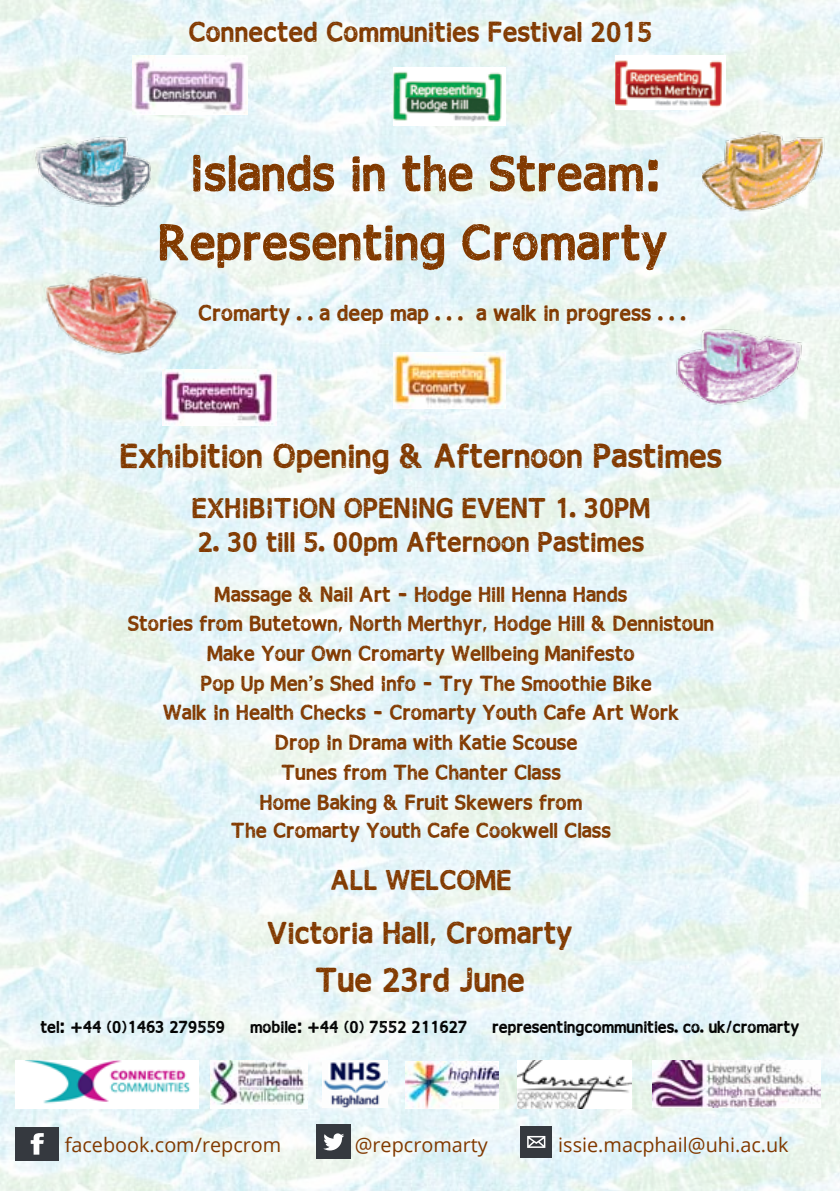
<style>
.page{position:relative;width:840px;height:1191px;background:#fff}
.page>*{position:absolute;margin:0;border:0;box-sizing:border-box;transform-origin:0 0}
.t1{font:51px/69.2px "Good bye lullaby";color:#813900;text-align:center}
.t2{font:34px "Good bye lullaby";color:#813900}
.t3{font:31.2px "Good bye lullaby";color:#813900}
.t4{font:28.4px "Good bye lullaby";color:#813900}
.t5{font:28px/34px "Good bye lullaby";color:#813900}
.t6{font:22.6px "Good bye lullaby";color:#813900}
.t7{font:21.4px/29.4px "Good bye lullaby";color:#813900;text-align:center}
.t8{font:19.8px "Open Sans";color:#813900}
.t9{font:17px "Good bye lullaby";color:#000}
.s1{font-family:"Helvetica";font-weight:700}
</style>
<div class="page">
<img style="left:0;top:0;width:839px;height:1191px">
<div style="left:520px;top:1126px;width:31px;height:31px;background:#35393f"></div>
<svg style="left:527px;top:1136px;width:18px;height:11px"></svg>
<div style="left:316px;top:1124px;width:34px;height:35px;background:#35393f"></div>
<svg style="left:323px;top:1133px;width:21px;height:17px"></svg>
<img style="left:651px;top:1060px;width:169px;height:47px">
<img style="left:210px;top:1060px;width:97px;height:48px">
<img style="left:322px;top:1060px;width:65px;height:47px">
<img style="left:405px;top:1061px;width:93px;height:47px">
<img style="left:517px;top:1061px;width:113px;height:47px">
<img style="left:15px;top:1060px;width:183px;height:48px">
<img style="left:17px;top:258px;width:169px;height:122px">
<img style="left:702px;top:124px;width:137px;height:100px">
<img style="left:659px;top:317px;width:179px;height:100px">
<img style="left:2px;top:124px;width:168px;height:93px">
<img style="left:163px;top:369px;width:113px;height:56px">
<img style="left:393px;top:352px;width:111px;height:56px">
<img style="left:615px;top:56px;width:110px;height:54px">
<img style="left:132px;top:55px;width:115px;height:59px">
<img style="left:393px;top:68px;width:111px;height:57px">
<div style="left:15px;top:1127px;width:43px;height:33px;background:#35393f"></div>
<svg style="left:31px;top:1133px;width:13px;height:21px"></svg>
<h3 class="t4" style="left:188px;top:18px;width:465px">Connected Communities Festival 2015</h3>
<h1 class="t1" style="left:158px;top:140px;width:536px">Islands in the Stream:<br>Representing Cromarty…</h1>
<p class="t6" style="left:198px;top:301px;width:495px">Cromarty ..a deep map ... a walk in progress ...</p>
<h2 class="t2" style="left:120px;top:438px;width:603px">Exhibition Opening &amp; Afternoon Pastimes</h2>
<h3 class="t5" style="left:192px;top:491px;width:460px">EXHIBITION OPENING EVENT 1.30PM<br>2.30 till 5.00pm Afternoon Pastimes</h3>
<p class="t7" style="left:128px;top:580px;width:587px">Massage &amp; Nail Art - Hodge Hill Henna Hands<br>Stories from Butetown, North Merthyr, Hodge Hill &amp; Dennistoun Make Your Own Cromarty Wellbeing Manifesto<br>‘Pop Up Men<span class="s1">’</span>s Shed Info - Try The Smoothie Bike<br>Walk In Health Checks - Cromarty Youth Cafe Art Work<br>‘Drop In Drama with Katie Scouse<br>Tunes from The Chanter Class<br>Home Baking &amp; Fruit Skewers from<br>The Cromarty Youth Cafe Cookwell Class</p>
<h3 class="t5" style="left:330px;top:863px;width:182px">ALL WELCOME</h3>
<h3 class="t3" style="left:267px;top:916px;width:307px">Victoria Hall, Cromarty</h3>
<h2 class="t2" style="left:315px;top:963px;width:211px">Tue 23rd June</h2>
<p class="t9" style="left:40px;top:1018px;width:186px">tel: +44 (0)1463 279559</p>
<p class="t9" style="left:250px;top:1018px;width:218px">mobile: +44 (0) 7552 211627</p>
<p class="t9" style="left:492px;top:1018px;width:308px">representingcommunities.co.uk/cromarty</p>
<p class="t8" style="left:65px;top:1131px;width:218px">facebook.com/repcrom</p>
<p class="t8" style="left:354px;top:1131px;width:135px">@repcromarty</p>
<p class="t8" style="left:558px;top:1131px;width:232px">issie.macphail@uhi.ac.uk</p>
</div>
